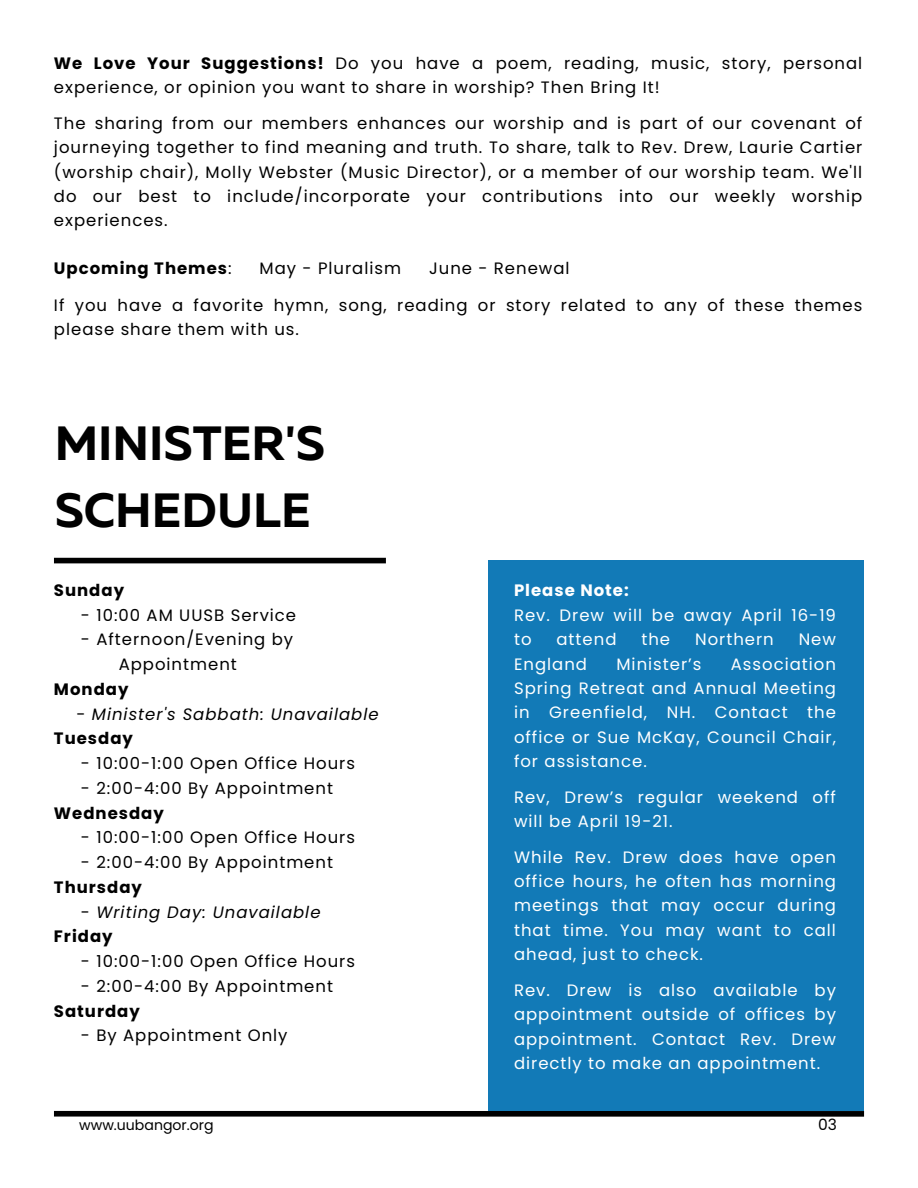
<style>
.page{position:relative;width:918px;height:1188px;background:#fff}
.page>*{position:absolute;margin:0;border:0;box-sizing:border-box;transform-origin:0 0}
.t1{font:700 48px/66.6px "Muller";color:#000}
.t2{font:16.5px/24px "Poppins";letter-spacing:.06em;color:#000}
.t3{font:16.5px/24.5px "Poppins";letter-spacing:.06em;color:#fff;text-align:justify}
.t4{font:italic 16.5px/24.8px "Poppins";letter-spacing:.06em;color:#000}
.t5{font:700 16.5px "Poppins";letter-spacing:.06em;color:#000}
.t6{font:700 16.5px "Poppins";letter-spacing:.06em;color:#fff}
.t7{font:15.45px "Poppins";color:#000}
.t8{font:14.1px "Poppins";color:#000}
.s1{font-weight:700}
.s2{font-weight:400}
.s3{font-style:normal}
.s4{font-weight:700;font-style:normal}
</style>
<div class="page">
<div style="left:54px;top:1111px;width:810px;height:6px;background:#000"></div>
<div style="left:54px;top:558px;width:332px;height:5px;background:#000"></div>
<div style="left:488px;top:561px;width:376px;height:550px;background:#127ab7"></div>
<p class="t2" style="left:54px;top:51px;width:810px"><span class="s1">We Love Your Suggestions!</span> Do you have a poem, reading, music, story, personal experience, or opinion you want to share in worship? Then Bring It!</p>
<p class="t2" style="left:54px;top:112px;width:810px;text-align:justify">The sharing from our members enhances our worship and is part of our covenant of journeying together to find meaning and truth. To share, talk to Rev. Drew, Laurie Cartier (worship chair), Molly Webster (Music Director), or a member of our worship team. We'll do our best to include/incorporate your contributions into our weekly worship experiences.</p>
<p class="t5" style="left:54px;top:257px;width:179px">Upcoming Themes<span class="s2">:</span></p>
<p class="t2" style="left:260px;top:257px;width:143px">May - Pluralism</p>
<p class="t2" style="left:429px;top:257px;width:142px">June - Renewal</p>
<p class="t2" style="left:54px;top:293px;width:810px">If you have a favorite hymn, song, reading or story related to any of these themes please share them with us.</p>
<h1 class="t1" style="left:55px;top:414px;width:272px">MINISTER'S<br>SCHEDULE</h1>
<p class="t5" style="left:54px;top:578px;width:72px">Sunday</p>
<p class="t2" style="left:81px;top:603px;width:217px">- 10:00 AM UUSB Service</p>
<p class="t2" style="left:119px;top:627px;width:176px;line-height:24.8px;text-indent:-38px">- Afternoon/Evening by<br>Appointment</p>
<p class="t5" style="left:54px;top:677px;width:76px">Monday</p>
<p class="t4" style="left:54px;top:701px;width:326px;text-indent:22px"><span class="s3">-</span> Minister's Sabbath: Unavailable<br><span class="s4">Tuesday</span></p>
<p class="t2" style="left:81px;top:751px;width:276px">- 10:00-1:00 Open Office Hours</p>
<p class="t2" style="left:81px;top:776px;width:254px">- 2:00-4:00 By Appointment</p>
<p class="t5" style="left:54px;top:801px;width:111px">Wednesday</p>
<p class="t2" style="left:81px;top:826px;width:276px">- 10:00-1:00 Open Office Hours</p>
<p class="t2" style="left:81px;top:850px;width:254px">- 2:00-4:00 By Appointment</p>
<p class="t5" style="left:54px;top:875px;width:89px">Thursday</p>
<p class="t4" style="left:54px;top:899px;width:268px;text-indent:27px"><span class="s3">-</span> Writing Day: Unavailable<br><span class="s4">Friday</span></p>
<p class="t2" style="left:81px;top:949px;width:276px">- 10:00-1:00 Open Office Hours</p>
<p class="t2" style="left:81px;top:974px;width:254px">- 2:00-4:00 By Appointment</p>
<p class="t5" style="left:54px;top:999px;width:87px">Saturday</p>
<p class="t2" style="left:81px;top:1024px;width:208px">- By Appointment Only</p>
<p class="t6" style="left:514px;top:579px;width:116px">Please Note:</p>
<p class="t3" style="left:514px;top:603px;width:324px">Rev. Drew will be away April 16-19 to</p>
<p class="t3" style="left:556px;top:627px;width:62px">attend</p>
<p class="t3" style="left:641px;top:627px;width:30px">the</p>
<p class="t3" style="left:695px;top:627px;width:80px">Northern</p>
<p class="t3" style="left:799px;top:627px;width:39px">New</p>
<p class="t3" style="left:514px;top:652px;width:75px">England</p>
<p class="t3" style="left:616px;top:652px;width:87px">Minister’s</p>
<p class="t3" style="left:514px;top:652px;width:324px;text-indent:217px">Association Spring Retreat and Annual Meeting in Greenfield, NH. Contact the office or Sue McKay, Council Chair, for assistance.</p>
<p class="t3" style="left:514px;top:785px;width:324px">Rev, Drew’s regular weekend off will be April 19-21.</p>
<p class="t3" style="left:514px;top:845px;width:324px">While Rev. Drew does have open office hours, he often has morning meetings that may occur during that time. You may want to call ahead, just to check.</p>
<p class="t3" style="left:514px;top:978px;width:324px">Rev. Drew is also available by appointment outside of offices by appointment. Contact Rev. Drew directly to make an appointment.</p>
<p class="t8" style="left:79px;top:1115px;width:136px">www.uubangor.org</p>
<p class="t7" style="left:818px;top:1114px;width:20px">03</p>
</div>
